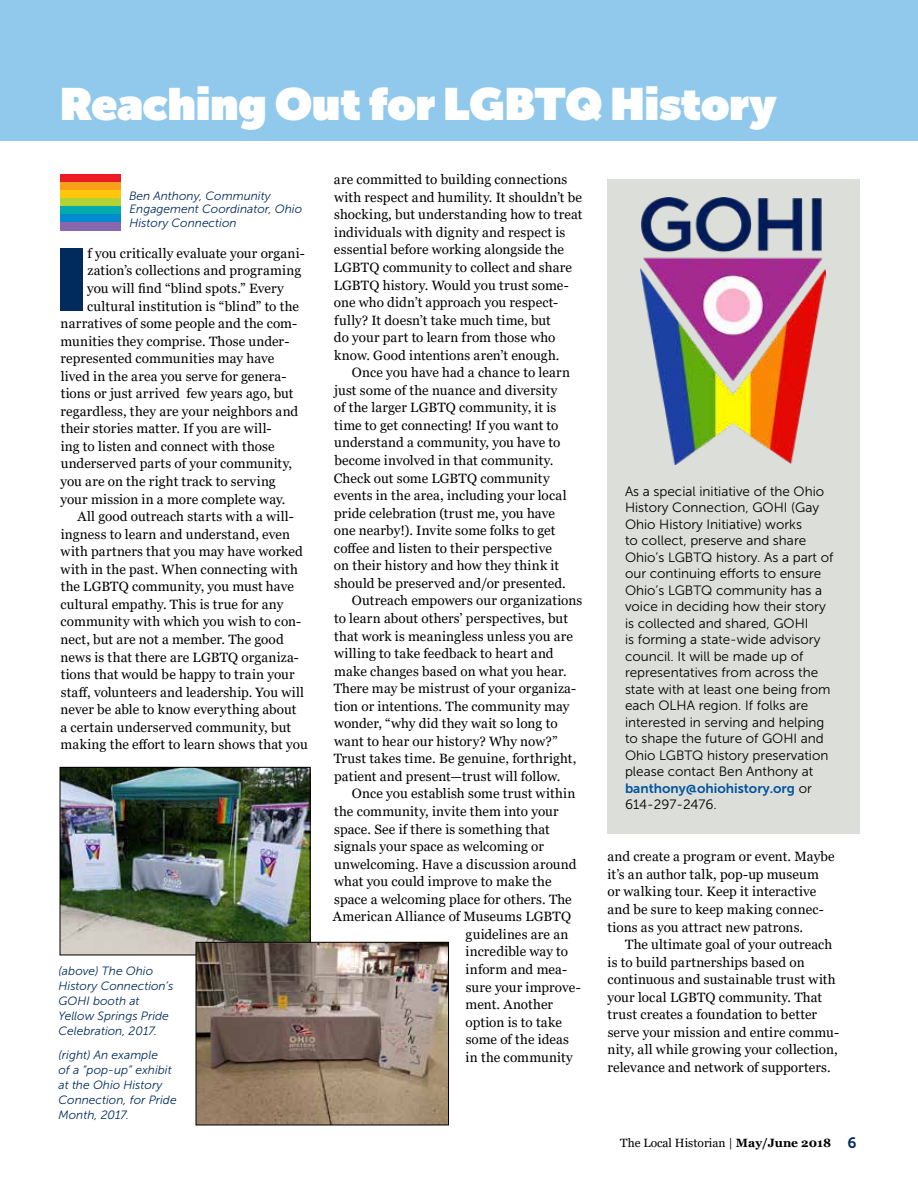
<style>
.page{position:relative;width:918px;height:1188px;background:#fff}
.page>*{position:absolute;margin:0;border:0;box-sizing:border-box;transform-origin:0 0}
.t1{font:900 87.15px "Museo Sans Display";color:#002b5c}
.t2{font:900 45px "Museo Sans Display";color:#fff}
.t3{font:13.5px/17.5px "Georgia";letter-spacing:.01em;color:#000}
.t4{font:13.5px/16.5px "Museo Sans 300";color:#000}
.t5{font:13.5px "Museo Sans 700";color:#00539b}
.t6{font:italic 12px/15px "Museo Sans 300";color:#002b5c}
.t7{font:12px "Georgia";color:#000}
.s1{font-family:"Museo Sans 300";color:#000}
.s2{font-weight:700}
.s3{font-family:"Museo Sans 700";font-size:15px;color:#002b5c}
</style>
<div class="page">
<div style="left:0;top:0;width:918px;height:140px;background:#91c9ed"></div>
<div style="left:60px;top:174px;width:60px;height:8px;background:#ed1c24"></div>
<div style="left:60px;top:182px;width:60px;height:8px;background:#f9a01b"></div>
<div style="left:60px;top:190px;width:60px;height:8px;background:#ffc60b"></div>
<div style="left:60px;top:198px;width:60px;height:9px;background:#b2d235"></div>
<div style="left:60px;top:207px;width:60px;height:8px;background:#00aaad"></div>
<div style="left:60px;top:215px;width:60px;height:8px;background:#008bce"></div>
<div style="left:60px;top:223px;width:60px;height:8px;background:#8967ac"></div>
<img style="left:62px;top:769px;width:247px;height:184px">
<div style="left:60px;top:767px;width:251px;height:188px;border:1px solid #000"></div>
<div style="left:607px;top:179px;width:253px;height:654px;background:#dcdeda"></div>
<img style="left:641px;top:197px;width:185px;height:267px">
<img style="left:198px;top:944px;width:249px;height:179px">
<div style="left:196px;top:942px;width:253px;height:183px;border:1px solid #000"></div>
<h2 class="t2" style="left:60px;top:77px;width:718px">Reaching Out for LGBTQ History</h2>
<p class="t6" style="left:129px;top:189px;width:175px;line-height:13.5px">Ben Anthony, Community<br>Engagement Coordinator, Ohio<br>History Connection</p>
<h1 class="t1" style="left:56px;top:228px;width:32px">I</h1>
<p class="t3" style="left:87px;top:245px;width:219px">f you critically evaluate your organi-</p>
<p class="t3" style="left:88px;top:262px;width:215px">zation’s collections and programing</p>
<p class="t3" style="left:87px;top:280px;width:198px">you will find “blind spots.” Every</p>
<p class="t3" style="left:87px;top:297px;width:214px">cultural institution is “blind” to the</p>
<p class="t3" style="left:61px;top:315px;width:238px">narratives of some people and the com-</p>
<p class="t3" style="left:61px;top:332px;width:230px">munities they comprise. Those under-</p>
<p class="t3" style="left:61px;top:350px;width:215px">represented communities may have</p>
<p class="t3" style="left:61px;top:368px;width:227px">lived in the area you serve for genera-</p>
<p class="t3" style="left:61px;top:385px;width:234px">tions or just arrived few years ago, but</p>
<p class="t3" style="left:61px;top:403px;width:239px">regardless, they are your neighbors and</p>
<p class="t3" style="left:61px;top:420px;width:212px">their stories matter. If you are will-</p>
<p class="t3" style="left:61px;top:438px;width:216px">ing to listen and connect with those</p>
<p class="t3" style="left:61px;top:455px;width:233px">underserved parts of your community,</p>
<p class="t3" style="left:60px;top:473px;width:217px">you are on the right track to serving</p>
<p class="t3" style="left:60px;top:490px;width:227px">your mission in a more complete way.</p>
<p class="t3" style="left:77px;top:508px;width:218px">All good outreach starts with a will-</p>
<p class="t3" style="left:61px;top:526px;width:231px">ingness to learn and understand, even</p>
<p class="t3" style="left:61px;top:543px;width:244px">with partners that you may have worked</p>
<p class="t3" style="left:61px;top:561px;width:239px">with in the past. When connecting with</p>
<p class="t3" style="left:61px;top:578px;width:235px">the LGBTQ community, you must have</p>
<p class="t3" style="left:61px;top:596px;width:224px">cultural empathy. This is true for any</p>
<p class="t3" style="left:61px;top:613px;width:242px">community with which you wish to con-</p>
<p class="t3" style="left:61px;top:631px;width:225px">nect, but are not a member. The good</p>
<p class="t3" style="left:61px;top:648px;width:240px">news is that there are LGBTQ organiza-</p>
<p class="t3" style="left:61px;top:666px;width:236px">tions that would be happy to train your</p>
<p class="t3" style="left:61px;top:683px;width:245px">staff, volunteers and leadership. You will</p>
<p class="t3" style="left:61px;top:701px;width:237px">never be able to know everything about</p>
<p class="t3" style="left:60px;top:719px;width:232px">a certain underserved community, but</p>
<p class="t3" style="left:61px;top:736px;width:249px">making the effort to learn shows that you</p>
<p class="t6" style="left:59px;top:963px;width:116px">(above) The Ohio<br>History Connection’s<br>GOHI booth at<br>Yellow Springs Pride<br>Celebration, 2017.</p>
<p class="t6" style="left:59px;top:1047px;width:120px">(right) An example<br>of a “pop-up” exhibit at the Ohio History<br>Connection, for Pride<br>Month, 2017.</p>
<p class="t3" style="left:334px;top:171px;width:250px">are committed to building connections with respect and humility. It shouldn’t be shocking, but understanding how to treat individuals with dignity and respect is essential before working alongside the LGBTQ community to collect and share LGBTQ history. Would you trust some&shy;one who didn’t approach you respect&shy;fully? It doesn’t take much time, but<br>do your part to learn from those who know. Good intentions aren’t enough.</p>
<p class="t3" style="left:352px;top:364px;width:220px">Once you have had a chance to learn</p>
<p class="t3" style="left:334px;top:382px;width:225px">just some of the nuance and diversity</p>
<p class="t3" style="left:334px;top:399px;width:224px">of the larger LGBTQ community, it is</p>
<p class="t3" style="left:334px;top:417px;width:226px">time to get connecting! If you want to</p>
<p class="t3" style="left:334px;top:434px;width:228px">understand a community, you have to</p>
<p class="t3" style="left:334px;top:452px;width:220px">become involved in that community.</p>
<p class="t3" style="left:334px;top:469px;width:217px">Check out some LGBTQ community</p>
<p class="t3" style="left:334px;top:487px;width:234px">events in the area, including your local</p>
<p class="t3" style="left:334px;top:505px;width:222px">pride celebration (trust me, you have</p>
<p class="t3" style="left:334px;top:522px;width:223px">one nearby!). Invite some folks to get</p>
<p class="t3" style="left:334px;top:540px;width:219px">coffee and listen to their perspective</p>
<p class="t3" style="left:334px;top:557px;width:227px">on their history and how they think it</p>
<p class="t3" style="left:334px;top:575px;width:233px">should be preserved and/or presented.</p>
<p class="t3" style="left:352px;top:592px;width:232px">Outreach empowers our organizations</p>
<p class="t3" style="left:334px;top:610px;width:235px">to learn about others’ perspectives, but</p>
<p class="t3" style="left:334px;top:627px;width:240px">that work is meaningless unless you are</p>
<p class="t3" style="left:334px;top:645px;width:221px">willing to take feedback to heart and</p>
<p class="t3" style="left:334px;top:662px;width:234px">make changes based on what you hear.</p>
<p class="t3" style="left:334px;top:680px;width:244px">There may be mistrust of your organiza-</p>
<p class="t3" style="left:334px;top:698px;width:237px">tion or intentions. The community may</p>
<p class="t3" style="left:334px;top:715px;width:225px">wonder, “why did they wait so long to</p>
<p class="t3" style="left:334px;top:733px;width:225px">want to hear our history? Why now?”</p>
<p class="t3" style="left:334px;top:750px;width:244px">Trust takes time. Be genuine, forthright,</p>
<p class="t3" style="left:334px;top:768px;width:228px">patient and present—trust will follow.</p>
<p class="t3" style="left:352px;top:785px;width:225px">Once you establish some trust within</p>
<p class="t3" style="left:334px;top:803px;width:226px">the community, invite them into your</p>
<p class="t3" style="left:334px;top:820px;width:217px">space. See if there is something that</p>
<p class="t3" style="left:334px;top:838px;width:211px">signals your space as welcoming or</p>
<p class="t3" style="left:334px;top:856px;width:244px">unwelcoming. Have a discussion around</p>
<p class="t3" style="left:334px;top:873px;width:219px">what you could improve to make the</p>
<p class="t3" style="left:334px;top:891px;width:239px">space a welcoming place for others. The</p>
<p class="t3" style="left:333px;top:908px;width:240px">American Alliance of Museums LGBTQ</p>
<p class="t3" style="left:465px;top:926px;width:104px">guidelines are an</p>
<p class="t3" style="left:466px;top:943px;width:104px">incredible way to</p>
<p class="t3" style="left:466px;top:961px;width:103px">inform and mea-</p>
<p class="t3" style="left:466px;top:978px;width:117px">sure your improve-</p>
<p class="t3" style="left:466px;top:996px;width:89px">ment. Another</p>
<p class="t3" style="left:465px;top:1013px;width:98px">option is to take</p>
<p class="t3" style="left:466px;top:1031px;width:105px">some of the ideas</p>
<p class="t3" style="left:466px;top:1049px;width:109px">in the community</p>
<p class="t4" style="left:625px;top:483px;width:210px">As a special initiative of the Ohio<br>History Connection, GOHI (Gay<br>Ohio History Initiative) works<br>to collect, preserve and share<br>Ohio’s LGBTQ history. As a part of our continuing efforts to ensure<br>Ohio’s LGBTQ community has a voice in deciding how their story is collected and shared, GOHI<br>is forming a state-wide advisory council. It will be made up of representatives from across the state with at least one being from each OLHA region. If folks are interested in serving and helping to shape the future of GOHI and<br>Ohio LGBTQ history preservation please contact Ben Anthony at</p>
<p class="t5" style="left:625px;top:780px;width:188px">banthony@ohiohistory.org <span class="s1">or</span></p>
<p class="t4" style="left:625px;top:796px;width:93px">614-297-2476.</p>
<p class="t3" style="left:607px;top:848px;width:229px">and create a program or event. Maybe it’s an author talk, pop-up museum or walking tour. Keep it interactive and be sure to keep making connec&shy;tions as you attract new patrons.</p>
<p class="t3" style="left:607px;top:936px;width:233px;text-indent:18px">The ultimate goal of your outreach is to build partnerships based on continuous and sustainable trust with your local LGBTQ community. That trust creates a foundation to better serve your mission and entire commu&shy;nity, all while growing your collection, relevance and network of supporters.</p>
<p class="t7" style="left:620px;top:1136px;width:238px">The Local Historian | <span class="s2">May/June 2018</span> <span class="s3">6</span></p>
</div>
